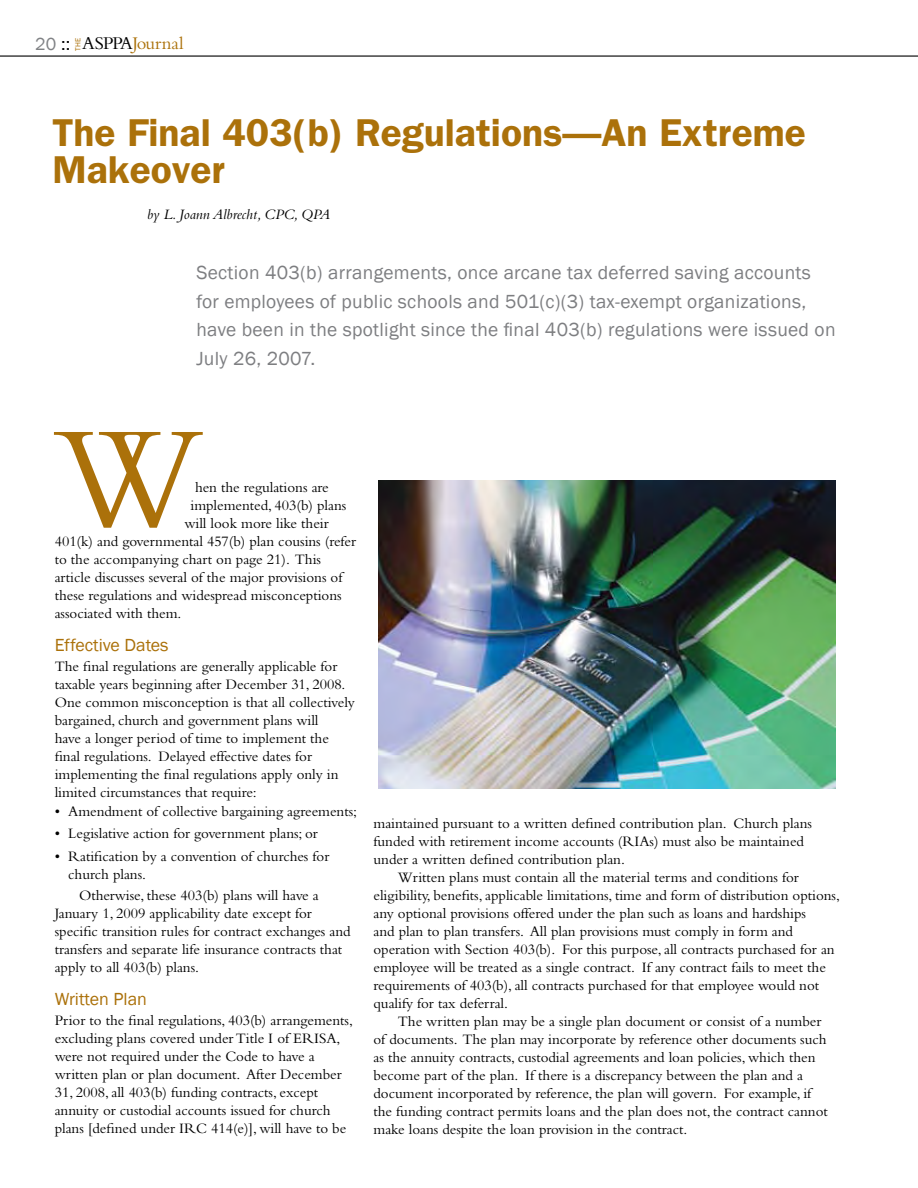
<style>
.page{position:relative;width:918px;height:1188px;background:#fff}
.page>*{position:absolute;margin:0;border:0;box-sizing:border-box;transform-origin:0 0}
.t1{font:150px "Bembo";color:#ab710a}
.t2{font:600 39px/37.5px "Franklin Gothic";color:#ab710a}
.t3{font:19.5px/28.5px "Franklin Gothic";letter-spacing:.015em;color:#7d7e81}
.t4{font:18.6px "Bembo";letter-spacing:-.01em;color:#ab710a}
.t5{font:18px "Franklin Gothic";color:#ab710a}
.t6{font:18px "Franklin Gothic";color:#808285}
.t7{font:15px/18px "Bembo";letter-spacing:-.005em;color:#000}
.t8{font:italic 15px "Bembo";color:#000}
.t9{font:7.65px "Franklin Gothic";color:#ab710a}
.s1{color:#000}
</style>
<div class="page">
<hr style="left:0;top:55px;width:918px;height:2px;background:#000">
<img style="left:378px;top:480px;width:457px;height:309px">
<p class="t6" style="left:35px;top:33px;width:37px">20 <span class="s1">::</span></p>
<p class="t9" style="left:73px;top:51px;width:14px;rotate:-90deg">THE</p>
<p class="t4" style="left:82px;top:33px;width:103px"><span class="s1">ASPPA</span>Journal</p>
<h2 class="t2" style="left:52px;top:113px;width:755px">The Final 403(b) Regulations—An Extreme<br>Makeover</h2>
<p class="t8" style="left:147px;top:205px;width:185px">by L. Joann Albrecht, CPC, QPA</p>
<p class="t3" style="left:196px;top:259px;width:641px">Section 403(b) arrangements, once arcane tax deferred saving accounts for employees of public schools and 501(c)(3) tax-exempt organizations, have been in the spotlight since the final 403(b) regulations were issued on July 26, 2007.</p>
<h1 class="t1" style="left:54px;top:391px;width:151px">W</h1>
<p class="t7" style="left:195px;top:478px;width:135px">hen the regulations are</p>
<p class="t7" style="left:190px;top:496px;width:157px">implemented, 403(b) plans</p>
<p class="t7" style="left:184px;top:514px;width:146px">will look more like their</p>
<p class="t7" style="left:55px;top:532px;width:303px">401(k) and governmental 457(b) plan cousins (refer</p>
<p class="t7" style="left:55px;top:550px;width:268px">to the accompanying chart on page 21). This</p>
<p class="t7" style="left:55px;top:568px;width:289px">article discusses several of the major provisions of</p>
<p class="t7" style="left:55px;top:586px;width:288px">these regulations and widespread misconceptions</p>
<p class="t7" style="left:55px;top:604px;width:128px">associated with them.</p>
<p class="t5" style="left:55px;top:634px;width:115px">Effective Dates</p>
<p class="t7" style="left:55px;top:657px;width:302px">The final regulations are generally applicable for taxable years beginning after December 31, 2008.<br>One common misconception is that all collectively bargained, church and government plans will<br>have a longer period of time to implement the final regulations. Delayed effective dates for implementing the final regulations apply only in limited circumstances that require:</p>
<p class="t7" style="left:55px;top:802px;width:304px">• Amendment of collective bargaining agreements;</p>
<p class="t7" style="left:55px;top:824px;width:265px">• Legislative action for government plans; or</p>
<p class="t7" style="left:68px;top:847px;width:263px;text-indent:-13px">• Ratification by a convention of churches for church plans.</p>
<p class="t7" style="left:55px;top:886px;width:298px;text-indent:24px">Otherwise, these 403(b) plans will have a January 1, 2009 applicability date except for specific transition rules for contract exchanges and transfers and separate life insurance contracts that apply to all 403(b) plans.</p>
<p class="t5" style="left:55px;top:988px;width:94px">Written Plan</p>
<p class="t7" style="left:55px;top:1011px;width:300px">Prior to the final regulations, 403(b) arrangements, excluding plans covered under Title I of ERISA, were not required under the Code to have a written plan or plan document. After December 31, 2008, all 403(b) funding contracts, except annuity or custodial accounts issued for church plans [defined under IRC 414(e)], will have to be</p>
<p class="t7" style="left:374px;top:814px;width:440px">maintained pursuant to a written defined contribution plan. Church plans funded with retirement income accounts (RIAs) must also be maintained under a written defined contribution plan.</p>
<p class="t7" style="left:374px;top:868px;width:468px;text-indent:24px">Written plans must contain all the material terms and conditions for eligibility, benefits, applicable limitations, time and form of distribution options, any optional provisions offered under the plan such as loans and hardships<br>and plan to plan transfers. All plan provisions must comply in form and operation with Section 403(b). For this purpose, all contracts purchased for an employee will be treated as a single contract. If any contract fails to meet the requirements of 403(b), all contracts purchased for that employee would not qualify for tax deferral.</p>
<p class="t7" style="left:374px;top:1012px;width:456px;text-indent:24px">The written plan may be a single plan document or consist of a number of documents. The plan may incorporate by reference other documents such as the annuity contracts, custodial agreements and loan policies, which then become part of the plan. If there is a discrepancy between the plan and a document incorporated by reference, the plan will govern. For example, if the funding contract permits loans and the plan does not, the contract cannot make loans despite the loan provision in the contract.</p>
</div>
